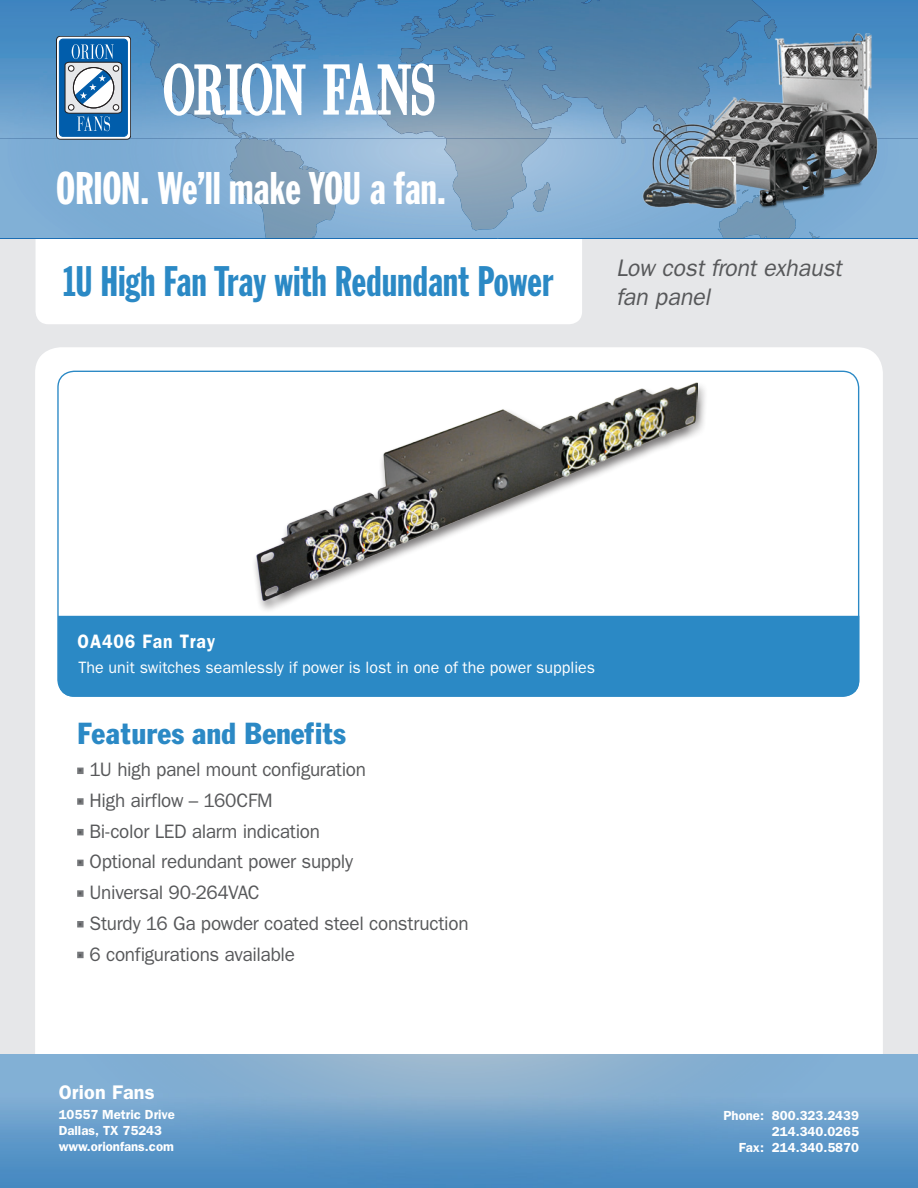
<style>
.page{position:relative;width:918px;height:1188px;background:#e6e7e9}
.page>*{position:absolute;margin:0;border:0;box-sizing:border-box;transform-origin:0 0}
.t1{font:45px "Franklin Gothic Extra Cond";letter-spacing:-.005em;color:#fff}
.t2{font:42px "Franklin Gothic Extra Cond";letter-spacing:.005em;color:#2b89c5}
.t3{font:condensed 30px "Franklin Gothic";letter-spacing:.01em;color:#2b89c5}
.t4{font:italic 24px "Franklin Gothic";letter-spacing:-.01em;color:#57585a}
.t5{font:600 19.8px "Franklin Gothic";letter-spacing:.01em;color:#fff}
.Bulettes{font:19.5px "Franklin Gothic";letter-spacing:-.015em;color:#57585a}
.Product_H1{font:600 19.5px "Franklin Gothic";letter-spacing:.05em;color:#fff;scale:.9 1}
.Product_H3{font:16.5px "Franklin Gothic";color:#fff}
.t6{font:600 13.2px "Franklin Gothic";color:#fff}
</style>
<div class="page">
<div style="left:35px;top:347px;width:848px;height:708px;background:#fff"></div>
<div style="left:36px;top:217px;width:546px;height:107px;background:#fff;border-radius:13px"></div>
<svg style="left:0;top:0;width:918px;height:238px;background:#6092bc"></svg>
<div style="left:0;top:138px;width:270px;height:100px;background:#7cacd4"></div>
<img style="left:498px;top:219px;width:317px;height:19px">
<img style="left:312px;top:231px;width:186px;height:7px">
<img style="left:677px;top:0;width:241px;height:138px">
<img style="left:491px;top:45px;width:34px;height:14px">
<img style="left:229px;top:138px;width:494px;height:93px">
<img style="left:244px;top:138px;width:392px;height:1px">
<img style="left:438px;top:0;width:162px;height:28px">
<img style="left:70px;top:0;width:328px;height:11px">
<svg style="left:164px;top:63px;width:143px;height:53px;background:#adc7dd"></svg>
<svg style="left:322px;top:63px;width:112px;height:53px;background:#afc8dd"></svg>
<svg style="left:56px;top:36px;width:75px;height:103px"></svg>
<div style="left:56px;top:36px;width:75px;height:103px;border:1px solid #231f20;border-radius:4px"></div>
<div style="left:59px;top:39px;width:68px;height:97px;background:#015dab;border-radius:4px"></div>
<div style="left:59px;top:39px;width:69px;height:98px;border:1px solid #015dab;border-radius:4px"></div>
<svg style="left:65px;top:44px;width:57px;height:87px"></svg>
<img style="left:636px;top:25px;width:251px;height:194px">
<div style="left:58px;top:371px;width:801px;height:325px;background:#fff;border-radius:16px"></div>
<div style="left:58px;top:616px;width:801px;height:81px;background:#2b89c5"></div>
<img style="left:0;top:1055px;width:918px;height:133px">
<img style="left:257px;top:382px;width:441px;height:218px">
<div style="left:77px;top:768px;width:7px;height:6px;border:4px solid #76787b"></div>
<div style="left:77px;top:798px;width:7px;height:7px;border:4px solid #76787b"></div>
<div style="left:77px;top:829px;width:7px;height:6px;border:4px solid #76787b"></div>
<div style="left:77px;top:860px;width:7px;height:6px;border:4px solid #76787b"></div>
<div style="left:77px;top:890px;width:7px;height:7px;border:4px solid #76787b"></div>
<div style="left:77px;top:921px;width:7px;height:6px;border:4px solid #76787b"></div>
<div style="left:77px;top:952px;width:7px;height:6px;border:4px solid #76787b"></div>
<p class="t1" style="left:56px;top:164px;width:391px">ORION. We’ll make YOU a fan.</p>
<p class="t2" style="left:64px;top:258px;width:491px">1U High Fan Tray with Redundant Power</p>
<p class="t4" style="left:616px;top:254px;width:227px">Low cost front exhaust</p>
<p class="t4" style="left:616px;top:283px;width:95px">fan panel</p>
<p class="Product_H1" style="left:78px;top:630px;width:155px">OA406 Fan Tray</p>
<p class="Product_H3" style="left:79px;top:658px;width:518px">The unit switches seamlessly if power is lost in one of the power supplies</p>
<h2 class="t3" style="left:78px;top:715px;width:270px">Features and Benefits</h2>
<p class="Bulettes" style="left:78px;top:759px;width:290px">· 1U high panel mount configuration</p>
<p class="Bulettes" style="left:78px;top:789px;width:197px">· High airflow – 160CFM</p>
<p class="Bulettes" style="left:78px;top:820px;width:244px">· Bi-color LED alarm indication</p>
<p class="Bulettes" style="left:78px;top:851px;width:277px">· Optional redundant power supply</p>
<p class="Bulettes" style="left:78px;top:881px;width:184px">· Universal 90-264VAC</p>
<p class="Bulettes" style="left:78px;top:912px;width:393px">· Sturdy 16 Ga powder coated steel construction</p>
<p class="Bulettes" style="left:78px;top:943px;width:219px">· 6 configurations available</p>
<p class="t5" style="left:59px;top:1080px;width:98px">Orion Fans</p>
<p class="t6" style="left:59px;top:1107px;width:118px">10557 Metric Drive</p>
<p class="t6" style="left:59px;top:1123px;width:105px">Dallas, TX 75243</p>
<p class="t6" style="left:59px;top:1139px;width:117px">www.orionfans.com</p>
<p class="t6" style="left:723px;top:1108px;width:137px">Phone: 800.323.2439</p>
<p class="t6" style="left:772px;top:1123px;width:89px">214.340.0265</p>
<p class="t6" style="left:739px;top:1139px;width:122px">Fax: 214.340.5870</p>
</div>
